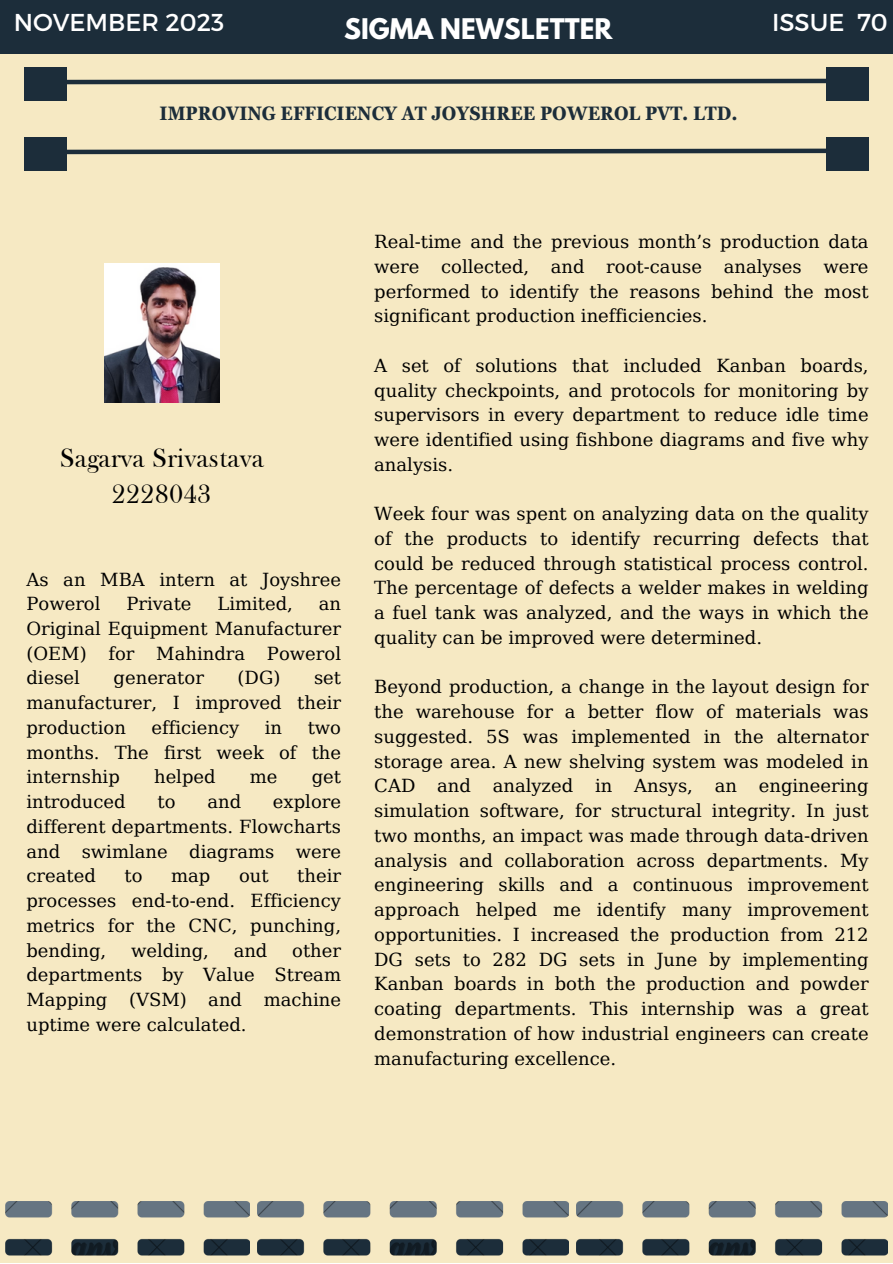
<style>
.page{position:relative;width:893px;height:1264px;background:#fff}
.page>*{position:absolute;margin:0;border:0;box-sizing:border-box;transform-origin:0 0}
.t1{font:27px "Frys Baskerville BT";color:#000}
.t2{font:700 25.2px "League Spartan";color:#fff}
.t3{font:24.45px "Montserrat";color:#fff}
.t4{font:700 condensed 19.5px "Georgia Pro";color:#1c2d3a}
.t5{font:18px/24.8px "DejaVu Serif";color:#000;text-align:justify}
</style>
<div class="page">
<div style="left:0;top:0;width:892px;height:1262px;background:#f6e9c3"></div>
<svg style="left:66px;top:146px;width:760px;height:10px"></svg>
<div style="left:826px;top:137px;width:42px;height:34px;background:#1c2d3a"></div>
<div style="left:24px;top:137px;width:42px;height:34px;background:#1c2d3a"></div>
<svg style="left:66px;top:76px;width:760px;height:11px"></svg>
<div style="left:826px;top:67px;width:42px;height:34px;background:#1c2d3a"></div>
<div style="left:24px;top:67px;width:42px;height:34px;background:#1c2d3a"></div>
<img style="left:5px;top:1201px;width:244px;height:55px">
<img style="left:258px;top:1201px;width:310px;height:55px">
<img style="left:576px;top:1201px;width:311px;height:55px">
<img style="left:105px;top:264px;width:114px;height:138px">
<div style="left:0;top:0;width:892px;height:54px;background:#1c2d3a"></div>
<p class="t3" style="left:14px;top:7px;width:212px">NOVEMBER 2023</p>
<p class="t2" style="left:344px;top:16px;width:270px">SIGMA NEWSLETTER</p>
<p class="t3" style="left:772px;top:7px;width:117px">ISSUE 70</p>
<p class="t4" style="left:160px;top:102px;width:579px">IMPROVING EFFICIENCY AT JOYSHREE POWEROL PVT. LTD.</p>
<p class="t1" style="left:60px;top:440px;width:206px">Sagarva Srivastava</p>
<p class="t1" style="left:112px;top:476px;width:101px">2228043</p>
<p class="t5" style="left:26px;top:567px;width:316px">As an MBA intern at Joyshree<br>Powerol</p>
<p class="t5" style="left:126px;top:591px;width:67px">Private</p>
<p class="t5" style="left:217px;top:591px;width:77px">Limited,</p>
<p class="t5" style="left:26px;top:591px;width:316px;text-indent:292px">an Original Equipment Manufacturer (OEM) for Mahindra Powerol diesel</p>
<p class="t5" style="left:114px;top:666px;width:92px">generator</p>
<p class="t5" style="left:237px;top:666px;width:44px">(DG)</p>
<p class="t5" style="left:26px;top:666px;width:316px;text-indent:287px">set manufacturer, I improved their production</p>
<p class="t5" style="left:151px;top:715px;width:89px">efficiency</p>
<p class="t5" style="left:265px;top:715px;width:19px">in</p>
<p class="t5" style="left:26px;top:715px;width:316px;text-indent:281px">two months. The first week of the internship</p>
<p class="t5" style="left:154px;top:764px;width:63px">helped</p>
<p class="t5" style="left:250px;top:764px;width:29px">me</p>
<p class="t5" style="left:312px;top:764px;width:31px">get</p>
<p class="t5" style="left:26px;top:789px;width:101px">introduced</p>
<p class="t5" style="left:157px;top:789px;width:20px">to</p>
<p class="t5" style="left:207px;top:789px;width:35px">and</p>
<p class="t5" style="left:26px;top:789px;width:316px;text-indent:246px">explore different departments. Flowcharts and swimlane diagrams were created</p>
<p class="t5" style="left:26px;top:863px;width:316px;text-indent:271px">their processes end-to-end. Efficiency metrics for the CNC, punching, bending,</p>
<p class="t5" style="left:124px;top:863px;width:20px">to</p>
<p class="t5" style="left:171px;top:863px;width:41px">map</p>
<p class="t5" style="left:239px;top:863px;width:31px">out</p>
<p class="t5" style="left:26px;top:938px;width:316px;text-indent:266px">other departments by Value Stream Mapping (VSM) and machine uptime were calculated.</p>
<p class="t5" style="left:131px;top:938px;width:79px">welding,</p>
<p class="t5" style="left:234px;top:938px;width:35px">and</p>
<p class="t5" style="left:374px;top:229px;width:496px">Real-time and the previous month’s production data were collected, and root-cause analyses were performed to identify the reasons behind the most significant production inefficiencies.</p>
<p class="t5" style="left:374px;top:353px;width:496px">A set of solutions that included Kanban boards, quality checkpoints, and protocols for monitoring by supervisors in every department to reduce idle time were identified using fishbone diagrams and five why analysis.</p>
<p class="t5" style="left:374px;top:501px;width:496px">Week four was spent on analyzing data on the quality of the products to identify recurring defects that could be reduced through statistical process control.<br>The percentage of defects a welder makes in welding a fuel tank was analyzed, and the ways in which the quality can be improved were determined.</p>
<p class="t5" style="left:374px;top:674px;width:496px">Beyond production, a change in the layout design for the warehouse for a better flow of materials was suggested. 5S was implemented in the alternator storage area. A new shelving system was modeled in CAD and analyzed in Ansys, an engineering simulation software, for structural integrity. In just two months, an impact was made through data-driven analysis and collaboration across departments. My engineering skills and a continuous improvement approach helped me identify many improvement opportunities. I increased the production from 212<br>DG sets to 282 DG sets in June by implementing Kanban boards in both the production and powder coating departments. This internship was a great demonstration of how industrial engineers can create manufacturing excellence.</p>
</div>
